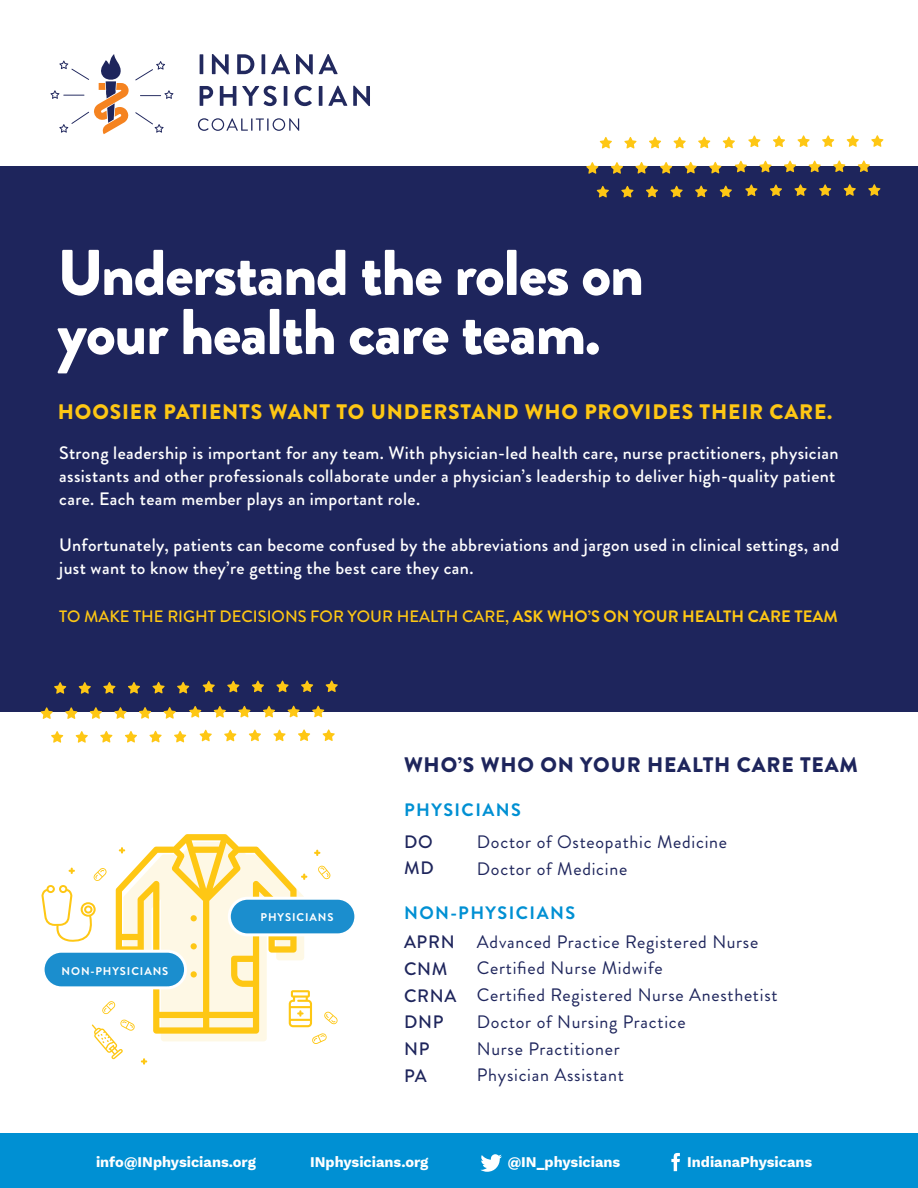
<style>
.page{position:relative;width:918px;height:1188px;background:#fff}
.page>*{position:absolute;margin:0;border:0;box-sizing:border-box;transform-origin:0 0}
.t1{font:900 64.5px/59.1px "Brandon Grotesque";letter-spacing:-.02em;color:#fff}
.t2{font:900 21px "Brandon Grotesque";letter-spacing:.04em;color:#fec714}
.t3{font:900 21px "Brandon Grotesque";letter-spacing:.04em;color:#1e255c}
.t4{font:500 18px/23.1px "Brandon Grotesque";letter-spacing:.02em;color:#fff}
.t5{font:18px/26.7px "Brandon Grotesque";letter-spacing:.04em;color:#1e255c}
.t6{font:700 18px "Brandon Grotesque";letter-spacing:.08em;color:#0090d3}
.t7{font:500 18px/26.7px "Brandon Grotesque";letter-spacing:.04em;color:#1e255c}
.t8{font:500 16.5px "Brandon Grotesque";color:#fec714}
.t9{font:700 14.55px "Work Sans";color:#fff}
.t10{font:700 11.25px "Brandon Grotesque";letter-spacing:.08em;color:#fff}
.s1{font-weight:700}
</style>
<div class="page">
<svg style="left:135px;top:61px;width:30px;height:19px"></svg>
<svg style="left:140px;top:90px;width:33px;height:9px"></svg>
<svg style="left:135px;top:112px;width:29px;height:21px"></svg>
<svg style="left:50px;top:54px;width:79px;height:80px"></svg>
<hr style="left:200px;top:54px;width:3px;height:20px;background:#22295e">
<svg style="left:212px;top:54px;width:17px;height:20px"></svg>
<svg style="left:237px;top:54px;width:17px;height:20px"></svg>
<hr style="left:262px;top:54px;width:3px;height:20px;background:#22295e">
<svg style="left:271px;top:54px;width:19px;height:20px"></svg>
<svg style="left:296px;top:54px;width:17px;height:20px"></svg>
<svg style="left:319px;top:54px;width:19px;height:20px"></svg>
<svg style="left:200px;top:86px;width:13px;height:20px"></svg>
<svg style="left:220px;top:86px;width:16px;height:20px"></svg>
<svg style="left:242px;top:86px;width:35px;height:20px"></svg>
<hr style="left:284px;top:86px;width:3px;height:20px;background:#22295e">
<svg style="left:295px;top:86px;width:17px;height:20px"></svg>
<hr style="left:319px;top:86px;width:3px;height:20px;background:#22295e">
<svg style="left:328px;top:86px;width:19px;height:20px"></svg>
<svg style="left:353px;top:86px;width:17px;height:20px"></svg>
<svg style="left:198px;top:118px;width:101px;height:13px"></svg>
<div style="left:0;top:166px;width:918px;height:546px;background:#1e255c"></div>
<svg style="left:871px;top:135px;width:12px;height:12px"></svg>
<svg style="left:847px;top:135px;width:12px;height:12px"></svg>
<svg style="left:822px;top:135px;width:12px;height:12px"></svg>
<svg style="left:798px;top:135px;width:12px;height:12px"></svg>
<svg style="left:773px;top:136px;width:12px;height:11px"></svg>
<svg style="left:748px;top:136px;width:12px;height:11px"></svg>
<svg style="left:858px;top:160px;width:12px;height:12px"></svg>
<svg style="left:833px;top:160px;width:12px;height:12px"></svg>
<svg style="left:809px;top:161px;width:12px;height:11px"></svg>
<svg style="left:784px;top:161px;width:12px;height:11px"></svg>
<svg style="left:759px;top:161px;width:13px;height:11px"></svg>
<svg style="left:735px;top:161px;width:12px;height:11px"></svg>
<svg style="left:868px;top:184px;width:12px;height:12px"></svg>
<svg style="left:844px;top:184px;width:12px;height:12px"></svg>
<svg style="left:819px;top:184px;width:12px;height:12px"></svg>
<svg style="left:794px;top:184px;width:13px;height:12px"></svg>
<svg style="left:770px;top:185px;width:12px;height:11px"></svg>
<svg style="left:745px;top:185px;width:12px;height:11px"></svg>
<svg style="left:723px;top:137px;width:12px;height:11px"></svg>
<svg style="left:698px;top:137px;width:12px;height:11px"></svg>
<svg style="left:674px;top:137px;width:12px;height:11px"></svg>
<svg style="left:649px;top:137px;width:12px;height:11px"></svg>
<svg style="left:624px;top:137px;width:13px;height:11px"></svg>
<svg style="left:600px;top:137px;width:12px;height:11px"></svg>
<svg style="left:709px;top:162px;width:12px;height:11px"></svg>
<svg style="left:685px;top:162px;width:12px;height:11px"></svg>
<svg style="left:660px;top:162px;width:12px;height:12px"></svg>
<svg style="left:635px;top:162px;width:13px;height:12px"></svg>
<svg style="left:611px;top:162px;width:12px;height:12px"></svg>
<svg style="left:586px;top:162px;width:12px;height:12px"></svg>
<svg style="left:720px;top:186px;width:12px;height:11px"></svg>
<svg style="left:695px;top:186px;width:12px;height:11px"></svg>
<svg style="left:671px;top:186px;width:12px;height:11px"></svg>
<svg style="left:646px;top:186px;width:12px;height:11px"></svg>
<svg style="left:621px;top:186px;width:13px;height:11px"></svg>
<svg style="left:597px;top:186px;width:12px;height:11px"></svg>
<svg style="left:326px;top:681px;width:12px;height:11px"></svg>
<svg style="left:301px;top:681px;width:12px;height:11px"></svg>
<svg style="left:276px;top:681px;width:13px;height:11px"></svg>
<svg style="left:252px;top:681px;width:12px;height:11px"></svg>
<svg style="left:227px;top:681px;width:12px;height:11px"></svg>
<svg style="left:203px;top:681px;width:12px;height:11px"></svg>
<svg style="left:312px;top:706px;width:12px;height:11px"></svg>
<svg style="left:288px;top:706px;width:12px;height:11px"></svg>
<svg style="left:263px;top:706px;width:12px;height:11px"></svg>
<svg style="left:238px;top:706px;width:13px;height:11px"></svg>
<svg style="left:214px;top:706px;width:12px;height:12px"></svg>
<svg style="left:189px;top:706px;width:12px;height:12px"></svg>
<svg style="left:323px;top:729px;width:12px;height:12px"></svg>
<svg style="left:298px;top:729px;width:12px;height:12px"></svg>
<svg style="left:273px;top:730px;width:13px;height:11px"></svg>
<svg style="left:249px;top:730px;width:12px;height:11px"></svg>
<svg style="left:224px;top:730px;width:12px;height:11px"></svg>
<svg style="left:200px;top:730px;width:12px;height:11px"></svg>
<svg style="left:177px;top:682px;width:12px;height:11px"></svg>
<svg style="left:153px;top:682px;width:12px;height:11px"></svg>
<svg style="left:128px;top:682px;width:12px;height:12px"></svg>
<svg style="left:103px;top:682px;width:12px;height:12px"></svg>
<svg style="left:79px;top:682px;width:12px;height:12px"></svg>
<svg style="left:54px;top:682px;width:12px;height:12px"></svg>
<svg style="left:164px;top:707px;width:12px;height:12px"></svg>
<svg style="left:139px;top:707px;width:12px;height:12px"></svg>
<svg style="left:114px;top:707px;width:13px;height:12px"></svg>
<svg style="left:90px;top:707px;width:12px;height:12px"></svg>
<svg style="left:65px;top:707px;width:12px;height:12px"></svg>
<svg style="left:41px;top:707px;width:12px;height:12px"></svg>
<svg style="left:174px;top:731px;width:12px;height:11px"></svg>
<svg style="left:149px;top:731px;width:13px;height:11px"></svg>
<svg style="left:125px;top:731px;width:12px;height:12px"></svg>
<svg style="left:100px;top:731px;width:12px;height:12px"></svg>
<svg style="left:76px;top:731px;width:12px;height:12px"></svg>
<svg style="left:51px;top:731px;width:12px;height:12px"></svg>
<div style="left:0;top:1133px;width:918px;height:55px;background:#0090d3"></div>
<svg style="left:671px;top:1153px;width:9px;height:18px"></svg>
<svg style="left:480px;top:1154px;width:22px;height:18px"></svg>
<div style="left:229px;top:898px;width:127px;height:37px;background:#1b8ece;border-radius:18px"></div>
<div style="left:228px;top:897px;width:129px;height:39px;border:3px solid #fff;border-radius:18px"></div>
<svg style="left:41px;top:834px;width:297px;height:231px"></svg>
<h1 class="t1" style="left:57px;top:244px;width:588px">Understand the roles on your health care team.</h1>
<p class="t2" style="left:58px;top:397px;width:776px">HOOSIER PATIENTS WANT TO UNDERSTAND WHO PROVIDES THEIR CARE.</p>
<p class="t4" style="left:59px;top:441px;width:781px">Strong leadership is important for any team. With physician-led health care, nurse practitioners, physician assistants and other professionals collaborate under a physician’s leadership to deliver high-quality patient care. Each team member plays an important role.</p>
<p class="t4" style="left:59px;top:534px;width:781px">Unfortunately, patients can become confused by the abbreviations and jargon used in clinical settings, and just want to know they’re getting the best care they can.</p>
<p class="t8" style="left:59px;top:605px;width:780px">TO MAKE THE RIGHT DECISIONS FOR YOUR HEALTH CARE, <span class="s1">ASK WHO’S ON YOUR HEALTH CARE TEAM</span></p>
<p class="t3" style="left:404px;top:750px;width:455px">WHO’S WHO ON YOUR HEALTH CARE TEAM</p>
<p class="t6" style="left:404px;top:797px;width:118px">PHYSICIANS</p>
<p class="t10" style="left:62px;top:963px;width:108px">NON-PHYSICIANS</p>
<p class="t10" style="left:260px;top:910px;width:74px">PHYSICIANS</p>
<p class="t7" style="left:404px;top:828px;width:31px">DO<br>MD</p>
<p class="t5" style="left:477px;top:829px;width:252px">Doctor of Osteopathic Medicine<br>Doctor of Medicine</p>
<p class="t6" style="left:404px;top:900px;width:173px">NON-PHYSICIANS</p>
<p class="t7" style="left:404px;top:929px;width:54px">APRN<br>CNM<br>CRNA<br>DNP<br>NP<br>PA</p>
<p class="t5" style="left:477px;top:928px;width:302px">Advanced Practice Registered Nurse<br>Certified Nurse Midwife<br>Certified Registered Nurse Anesthetist<br>Doctor of Nursing Practice<br>Nurse Practitioner<br>Physician Assistant</p>
<p class="t9" style="left:96px;top:1153px;width:161px">info@INphysicians.org</p>
<p class="t9" style="left:310px;top:1153px;width:120px">INphysicians.org</p>
<p class="t9" style="left:508px;top:1153px;width:114px">@IN_physicians</p>
<p class="t9" style="left:687px;top:1153px;width:127px">IndianaPhysicans</p>
</div>
